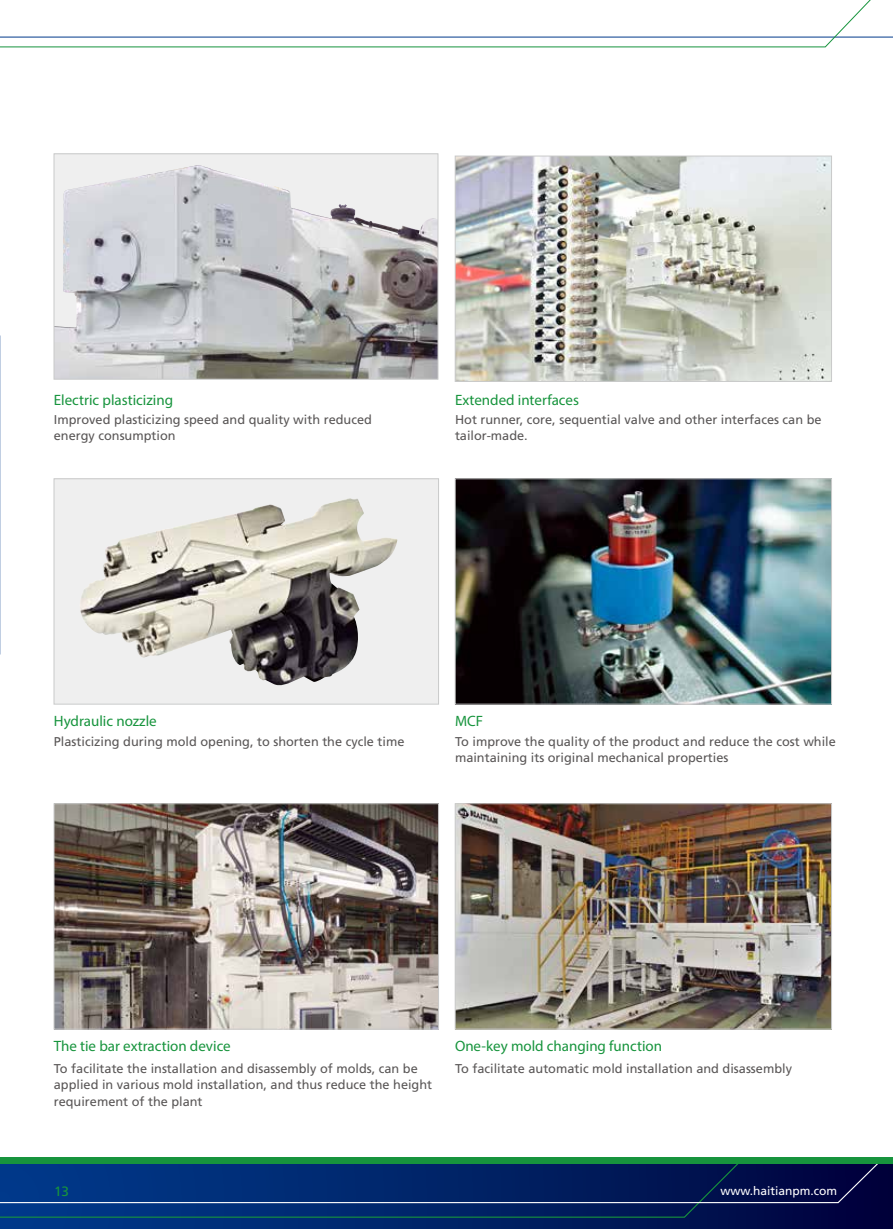
<style>
.page{position:relative;width:893px;height:1229px;background:#fff}
.page>*{position:absolute;margin:0;border:0;box-sizing:border-box;transform-origin:0 0}
.t1{font:15px "Myriad Pro";color:#17943d}
.t2{font:13.5px "Frutiger";color:#17943d}
.t3{font:12.75px/16.5px "Frutiger";color:#5a5757}
.t4{font:12px "Frutiger";color:#fff}
</style>
<div class="page">
<div style="left:54px;top:154px;width:384px;height:225px;background:#efefef"></div>
<img style="left:56px;top:165px;width:380px;height:212px">
<div style="left:54px;top:154px;width:384px;height:225px;border:1px solid #c9caca"></div>
<div style="left:54px;top:479px;width:385px;height:225px;background:#efefef"></div>
<img style="left:80px;top:498px;width:317px;height:188px">
<div style="left:54px;top:479px;width:385px;height:225px;border:1px solid #c9caca"></div>
<svg style="left:0;top:1164px;width:885px;height:65px;background:#042668"></svg>
<svg style="left:0;top:0;width:893px;height:48px"></svg>
<svg style="left:0;top:1157px;width:893px;height:1px"></svg>
<div style="left:0;top:1158px;width:893px;height:6px;background:#17943d"></div>
<svg style="left:0;top:336px;width:1px;height:116px"></svg>
<svg style="left:0;top:639px;width:1px;height:15px"></svg>
<img style="left:457px;top:805px;width:373px;height:222px">
<div style="left:455px;top:803px;width:377px;height:226px;border:1px solid #c9caca"></div>
<img style="left:457px;top:481px;width:373px;height:221px">
<div style="left:455px;top:479px;width:377px;height:225px;border:1px solid #c9caca"></div>
<img style="left:457px;top:158px;width:373px;height:222px">
<div style="left:455px;top:156px;width:377px;height:226px;border:1px solid #c9caca"></div>
<img style="left:56px;top:805px;width:381px;height:222px">
<div style="left:54px;top:803px;width:385px;height:226px;border:1px solid #c9caca"></div>
<p class="t1" style="left:54px;top:390px;width:121px">Electric plasticizing</p>
<p class="t3" style="left:54px;top:411px;width:320px">Improved plasticizing speed and quality with reduced energy consumption</p>
<p class="t1" style="left:455px;top:390px;width:126px">Extended interfaces</p>
<p class="t3" style="left:455px;top:411px;width:368px">Hot runner, core, sequential valve and other interfaces can be tailor-made.</p>
<p class="t1" style="left:54px;top:711px;width:104px">Hydraulic nozzle</p>
<p class="t1" style="left:455px;top:711px;width:30px">MCF</p>
<p class="t3" style="left:54px;top:733px;width:352px">Plasticizing during mold opening, to shorten the cycle time</p>
<p class="t3" style="left:455px;top:733px;width:382px">To improve the quality of the product and reduce the cost while maintaining its original mechanical properties</p>
<p class="t1" style="left:54px;top:1037px;width:178px">The tie bar extraction device</p>
<p class="t3" style="left:54px;top:1060px;width:380px">To facilitate the installation and disassembly of molds, can be applied in various mold installation, and thus reduce the height requirement of the plant</p>
<p class="t1" style="left:455px;top:1037px;width:209px">One-key mold changing function</p>
<p class="t3" style="left:455px;top:1060px;width:339px">To facilitate automatic mold installation and disassembly</p>
<p class="t2" style="left:54px;top:1183px;width:17px">13</p>
<p class="t4" style="left:720px;top:1183px;width:118px">www.haitianpm.com</p>
</div>
